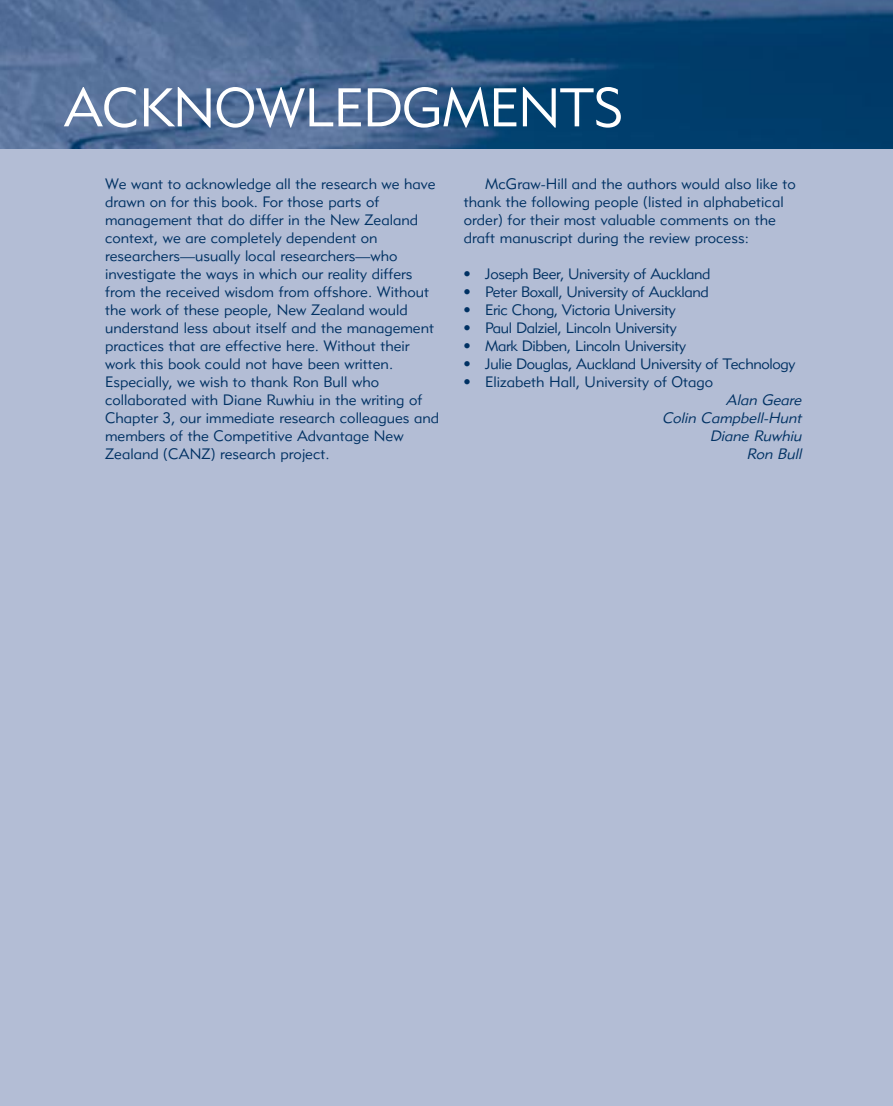
<style>
.page{position:relative;width:893px;height:1106px;background:#fff}
.page>*{position:absolute;margin:0;border:0;box-sizing:border-box;transform-origin:0 0}
.t1{font:54px "Metro Lite Two";letter-spacing:-.015em;color:#fff}
.t2{font:15px/18px "Metro Lite Two";color:#003163}
.t3{font:15px "Metro Lite Two";letter-spacing:-.02em;color:#003163}
.t4{font:italic 15px/18px "Metro Lite Two";color:#003163;text-align:right}
</style>
<div class="page">
<div style="left:0;top:0;width:892px;height:1105px;background:#b3bdd5"></div>
<img style="left:0;top:0;width:892px;height:149px">
<h1 class="t1" style="left:64px;top:88px;width:561px">ACKNOWLEDGMENTS</h1>
<p class="t2" style="left:105px;top:176px;width:335px">We want to acknowledge all the research we have drawn on for this book. For those parts of management that do differ in the New Zealand context, we are completely dependent on researchers—usually local researchers—who investigate the ways in which our reality differs from the received wisdom from offshore. Without the work of these people, New Zealand would understand less about itself and the management practices that are effective here. Without their work this book could not have been written.<br>Especially, we wish to thank Ron Bull who collaborated with Diane Ruwhiu in the writing of Chapter 3, our immediate research colleagues and members of the Competitive Advantage New Zealand (CANZ) research project.</p>
<p class="t2" style="left:464px;top:176px;width:333px;text-indent:21px">McGraw-Hill and the authors would also like to thank the following people (listed in alphabetical order) for their most valuable comments on the draft manuscript during the review process:</p>
<p class="t3" style="left:464px;top:268px;width:248px">• Joseph Beer, University of Auckland</p>
<p class="t3" style="left:464px;top:286px;width:246px">• Peter Boxall, University of Auckland</p>
<p class="t3" style="left:464px;top:304px;width:213px">• Eric Chong, Victoria University</p>
<p class="t3" style="left:464px;top:322px;width:214px">• Paul Dalziel, Lincoln University</p>
<p class="t3" style="left:464px;top:340px;width:223px">• Mark Dibben, Lincoln University</p>
<p class="t3" style="left:464px;top:358px;width:333px">• Julie Douglas, Auckland University of Technology</p>
<p class="t2" style="left:464px;top:374px;width:251px">• Elizabeth Hall, University of Otago</p>
<p class="t4" style="left:662px;top:392px;width:144px">Alan Geare<br>Colin Campbell-Hunt<br>Diane Ruwhiu<br>Ron Bull</p>
</div>
